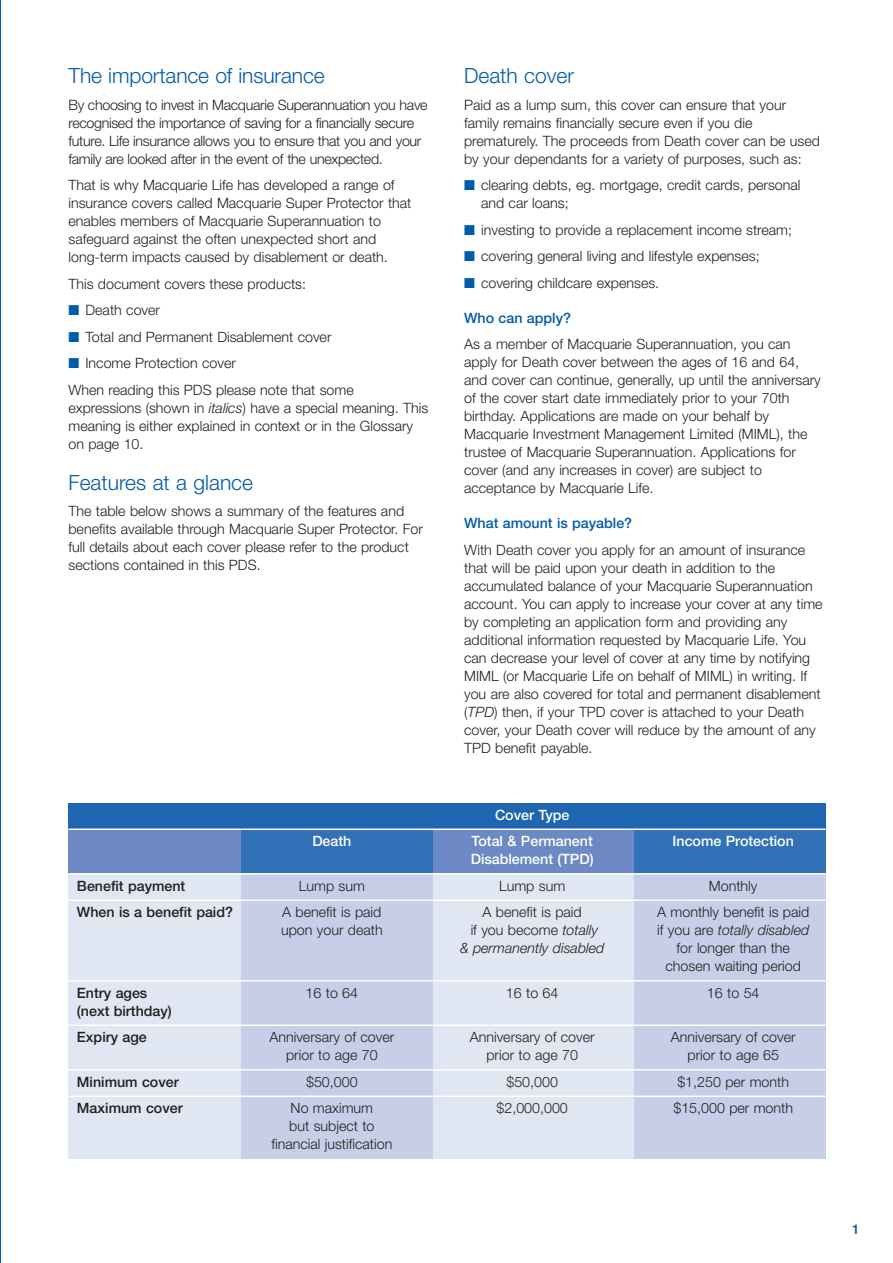
<style>
.page{position:relative;width:893px;height:1263px;background:#fff}
.page>*{position:absolute;margin:0;border:0;box-sizing:border-box;transform-origin:0 0}
.t1{font:300 21px "Helvetica Neue";letter-spacing:-.005em;color:#015bab}
.t2{font:300 14.25px/18px "Helvetica Neue";color:#231f20}
.t3{font:300 14.25px/18px "Helvetica Neue";letter-spacing:-.02em;color:#231f20}
.t4{font:500 14.25px/26.5px "Helvetica Neue";color:#231f20}
.t5{font:500 14.25px "Helvetica Neue";color:#fff}
.t6{font:italic 300 14.25px "Helvetica Neue";color:#231f20}
.t7{font:500 14.25px "Helvetica Neue";color:#015bab}
.t8{font:500 13.5px "Helvetica Neue";color:#015bab}
.s1{color:#015bab}
.s2{font-style:italic}
.s3{font-style:normal}
</style>
<div class="page">
<hr style="left:0;top:0;width:1px;height:1263px;background:#015bab">
<div style="left:68px;top:805px;width:757px;height:354px;background:#e1e6f3"></div>
<div style="left:634px;top:805px;width:191px;height:354px;background:#c7cfe8"></div>
<div style="left:241px;top:805px;width:191px;height:354px;background:#c7cfe8"></div>
<div style="left:68px;top:807px;width:757px;height:67px;background:#6c89c5"></div>
<div style="left:634px;top:807px;width:191px;height:67px;background:#3270b7"></div>
<div style="left:241px;top:807px;width:191px;height:67px;background:#3270b7"></div>
<div style="left:68px;top:803px;width:757px;height:26px;background:#1e65b2"></div>
<hr style="left:68px;top:829px;width:757px;height:1px;background:#fff">
<hr style="left:68px;top:873px;width:757px;height:2px;background:#fff">
<hr style="left:68px;top:900px;width:757px;height:1px;background:#fff">
<hr style="left:68px;top:980px;width:757px;height:2px;background:#fff">
<hr style="left:68px;top:1025px;width:757px;height:1px;background:#fff">
<hr style="left:68px;top:1069px;width:757px;height:2px;background:#fff">
<hr style="left:68px;top:1096px;width:757px;height:1px;background:#fff">
<h1 class="t1" style="left:68px;top:68px;width:258px">The importance of insurance</h1>
<p class="t3" style="left:68px;top:97px;width:361px">By choosing to invest in Macquarie Superannuation you have recognised the importance of saving for a financially secure future. Life insurance allows you to ensure that you and your family are looked after in the event of the unexpected.</p>
<p class="t2" style="left:68px;top:177px;width:344px">That is why Macquarie Life has developed a range of insurance covers called Macquarie Super Protector that enables members of Macquarie Superannuation to safeguard against the often unexpected short and long-term impacts caused by disablement or death.</p>
<p class="t2" style="left:68px;top:276px;width:239px">This document covers these products:</p>
<p class="t2" style="left:68px;top:302px;width:93px"><span class="s1">■</span> Death cover</p>
<p class="t2" style="left:68px;top:329px;width:264px"><span class="s1">■</span> Total and Permanent Disablement cover</p>
<p class="t2" style="left:68px;top:351px;width:287px;line-height:26.5px"><span class="s1">■</span> Income Protection cover<br>When reading this PDS please note that some</p>
<p class="t2" style="left:68px;top:400px;width:361px">expressions (shown in <span class="s2">italics</span>) have a special meaning. This meaning is either explained in context or in the Glossary on page 10.</p>
<h1 class="t1" style="left:68px;top:475px;width:186px">Features at a glance</h1>
<p class="t2" style="left:68px;top:503px;width:356px">The table below shows a summary of the features and benefits available through Macquarie Super Protector. For full details about each cover please refer to the product sections contained in this PDS.</p>
<h1 class="t1" style="left:464px;top:68px;width:111px">Death cover</h1>
<p class="t2" style="left:464px;top:97px;width:357px">Paid as a lump sum, this cover can ensure that your family remains financially secure even if you die prematurely. The proceeds from Death cover can be used by your dependants for a variety of purposes, such as:</p>
<p class="t2" style="left:481px;top:177px;width:321px;text-indent:-17px"><span class="s1">■</span> clearing debts, eg. mortgage, credit cards, personal and car loans;</p>
<p class="t2" style="left:464px;top:222px;width:329px"><span class="s1">■</span> investing to provide a replacement income stream;</p>
<p class="t2" style="left:464px;top:248px;width:297px"><span class="s1">■</span> covering general living and lifestyle expenses;</p>
<p class="t2" style="left:464px;top:275px;width:197px"><span class="s1">■</span> covering childcare expenses.</p>
<p class="t7" style="left:464px;top:312px;width:108px">Who can apply?</p>
<p class="t2" style="left:464px;top:336px;width:358px">As a member of Macquarie Superannuation, you can apply for Death cover between the ages of 16 and 64, and cover can continue, generally, up until the anniversary of the cover start date immediately prior to your 70th birthday. Applications are made on your behalf by Macquarie Investment Management Limited (MIML), the trustee of Macquarie Superannuation. Applications for cover (and any increases in cover) are subject to acceptance by Macquarie Life.</p>
<p class="t7" style="left:464px;top:518px;width:169px">What amount is payable?</p>
<p class="t2" style="left:464px;top:542px;width:360px">With Death cover you apply for an amount of insurance that will be paid upon your death in addition to the accumulated balance of your Macquarie Superannuation account. You can apply to increase your cover at any time by completing an application form and providing any additional information requested by Macquarie Life. You can decrease your level of cover at any time by notifying MIML (or Macquarie Life on behalf of MIML) in writing. If you are also covered for total and permanent disablement (<span class="s2">TPD</span>) then, if your TPD cover is attached to your Death cover, your Death cover will reduce by the amount of any TPD benefit payable.</p>
<p class="t5" style="left:495px;top:810px;width:76px">Cover Type</p>
<p class="t5" style="left:312px;top:836px;width:41px">Death</p>
<p class="t5" style="left:471px;top:836px;width:123px">Total &amp; Permanent</p>
<p class="t5" style="left:672px;top:836px;width:123px">Income Protection</p>
<p class="t5" style="left:470px;top:854px;width:124px">Disablement (TPD)</p>
<p class="t4" style="left:77px;top:874px;width:110px">Benefit payment</p>
<p class="t2" style="left:299px;top:878px;width:68px">Lump sum</p>
<p class="t2" style="left:499px;top:878px;width:68px">Lump sum</p>
<p class="t2" style="left:709px;top:878px;width:50px">Monthly</p>
<p class="t4" style="left:77px;top:900px;width:157px">When is a benefit paid?</p>
<p class="t2" style="left:282px;top:905px;width:101px">A benefit is paid</p>
<p class="t2" style="left:482px;top:905px;width:101px">A benefit is paid</p>
<p class="t2" style="left:657px;top:905px;width:153px">A monthly benefit is paid</p>
<p class="t2" style="left:281px;top:923px;width:103px">upon your death</p>
<p class="t2" style="left:470px;top:923px;width:129px">if you become <span class="s2">totally</span></p>
<p class="t6" style="left:657px;top:925px;width:153px"><span class="s3">if you are</span> totally disabled</p>
<p class="t6" style="left:460px;top:943px;width:146px">&amp; permanently disabled</p>
<p class="t2" style="left:665px;top:941px;width:137px;text-align:center">for longer than the chosen waiting period</p>
<p class="t4" style="left:77px;top:981px;width:72px">Entry ages</p>
<p class="t2" style="left:305px;top:985px;width:54px">16 to 64</p>
<p class="t2" style="left:506px;top:985px;width:54px">16 to 64</p>
<p class="t2" style="left:707px;top:985px;width:54px">16 to 54</p>
<p class="t4" style="left:77px;top:999px;width:96px">(next birthday)<br>Expiry age</p>
<p class="t2" style="left:269px;top:1030px;width:126px">Anniversary of cover</p>
<p class="t2" style="left:470px;top:1030px;width:126px">Anniversary of cover</p>
<p class="t2" style="left:670px;top:1030px;width:126px">Anniversary of cover</p>
<p class="t2" style="left:286px;top:1048px;width:93px">prior to age 70</p>
<p class="t2" style="left:486px;top:1048px;width:93px">prior to age 70</p>
<p class="t2" style="left:687px;top:1048px;width:93px">prior to age 65</p>
<p class="t4" style="left:77px;top:1070px;width:103px">Minimum cover</p>
<p class="t2" style="left:306px;top:1074px;width:53px">$50,000</p>
<p class="t2" style="left:506px;top:1074px;width:53px">$50,000</p>
<p class="t2" style="left:677px;top:1074px;width:113px">$1,250 per month</p>
<p class="t4" style="left:77px;top:1096px;width:107px">Maximum cover</p>
<p class="t2" style="left:290px;top:1101px;width:84px">No maximum</p>
<p class="t2" style="left:496px;top:1101px;width:73px">$2,000,000</p>
<p class="t2" style="left:673px;top:1101px;width:121px">$15,000 per month</p>
<p class="t2" style="left:271px;top:1119px;width:122px;text-align:center">but subject to financial justification</p>
<p class="t8" style="left:852px;top:1225px;width:9px">1</p>
</div>
